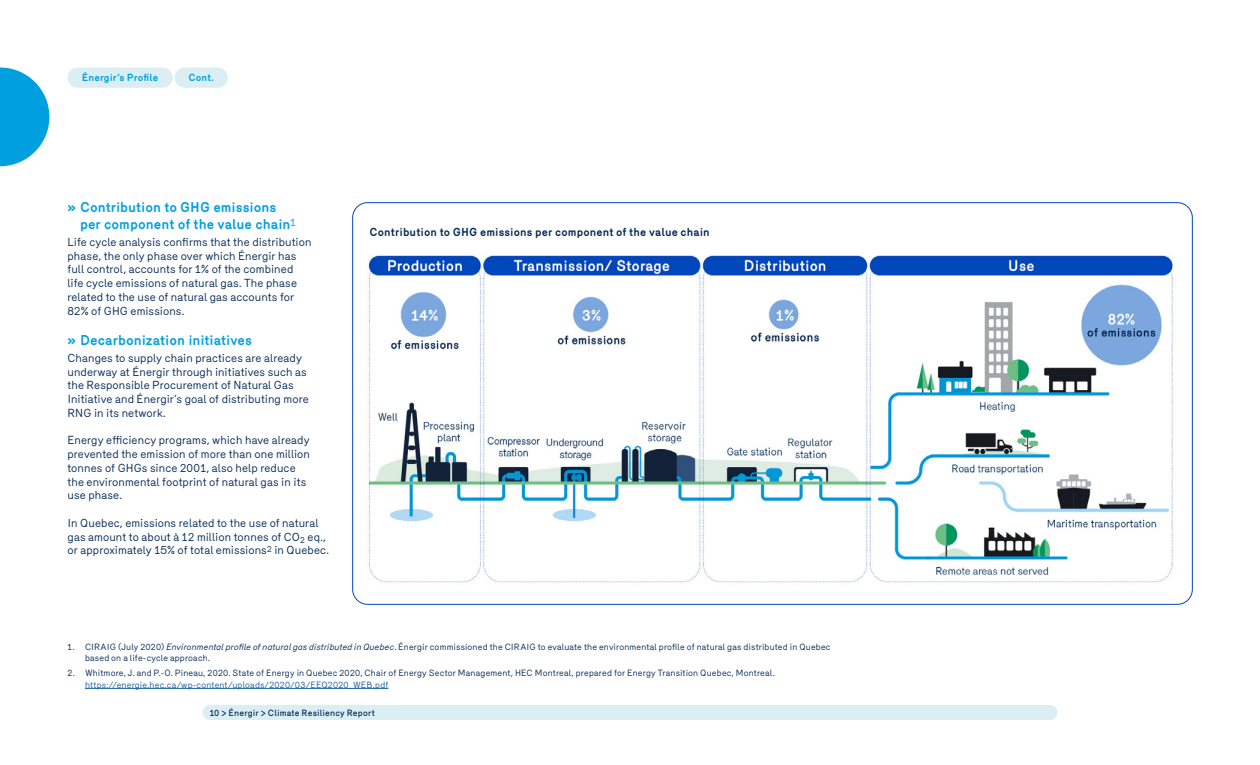
<style>
.page{position:relative;width:1260px;height:765px;background:#fff}
.page>*{position:absolute;margin:0;border:0;box-sizing:border-box;transform-origin:0 0}
.t1{font:700 13.75px/16.2px "Merkury";color:#009fdf}
.Texte{font:11.25px/13.8px "Merkury";letter-spacing:.01em;color:#002855}
.T3{font:700 11.25px "Merkury";letter-spacing:.01em;color:#002855}
.T3-2{font:700 10px "Merkury";letter-spacing:.015em;color:#009fdf}
.Note_bas_de_page{font:8.75px/11.2px "Merkury";letter-spacing:.02em;color:#002855}
.t2{font:500 8.75px "Merkury";letter-spacing:.015em;color:#002855}
.s1{font-style:italic}
.s2{color:#175d9e}
</style>
<div class="page">
<img style="left:365px;top:255px;width:810px;height:328px">
<div style="left:185px;top:67px;width:33px;height:21px;background:#daeef4"></div>
<div style="left:78px;top:67px;width:85px;height:21px;background:#daeef4"></div>
<svg style="left:0;top:68px;width:49px;height:98px"></svg>
<hr style="left:85px;top:688px;width:303px;height:1px;background:#175d9e">
<div style="left:210px;top:705px;width:840px;height:15px;background:#daeef4"></div>
<p class="T3-2" style="left:82px;top:70px;width:78px">Énergir’s Profile</p>
<p class="T3-2" style="left:188px;top:70px;width:27px">Cont.</p>
<p class="t1" style="left:80px;top:198px;width:217px;text-indent:-12px">» Contribution to GHG emissions per component of the value chain<sup>1</sup></p>
<p class="Texte" style="left:68px;top:234px;width:246px">Life cycle analysis confirms that the distribution phase, the only phase over which Énergir has full control, accounts for 1% of the combined life cycle emissions of natural gas. The phase related to the use of natural gas accounts for 82% of GHG emissions.</p>
<p class="t1" style="left:68px;top:331px;width:186px">» Decarbonization initiatives</p>
<p class="Texte" style="left:68px;top:350px;width:243px">Changes to supply chain practices are already underway at Énergir through initiatives such as the Responsible Procurement of Natural Gas Initiative and Énergir’s goal of distributing more RNG in its network.</p>
<p class="Texte" style="left:68px;top:432px;width:244px">Energy efficiency programs, which have already prevented the emission of more than one million tonnes of GHGs since 2001, also help reduce the environmental footprint of natural gas in its use phase.</p>
<p class="Texte" style="left:68px;top:515px;width:263px">In Quebec, emissions related to the use of natural gas amount to about à 12 million tonnes of CO<sub>2</sub> eq., or approximately 15% of total emissions<sup>2</sup> in Quebec.</p>
<p class="T3" style="left:370px;top:224px;width:342px">Contribution to GHG emissions per component of the value chain</p>
<p class="Note_bas_de_page" style="left:85px;top:640px;width:747px;text-indent:-18px">1. CIRAIG (July 2020) <span class="s1">Environmental profile of natural gas distributed in Quebec</span>. Énergir commissioned the CIRAIG to evaluate the environmental profile of natural gas distributed in Quebec based on a life-cycle approach.</p>
<p class="Note_bas_de_page" style="left:85px;top:667px;width:691px;text-indent:-18px">2. Whitmore, J. and P.-O. Pineau, 2020. State of Energy in Quebec 2020, Chair of Energy Sector Management, HEC Montreal, prepared for Energy Transition Quebec, Montreal. <span class="s2">https://energie.hec.ca/wp-content/uploads/2020/03/EEQ2020_WEB.pdf</span></p>
<p class="t2" style="left:210px;top:706px;width:167px">10 &gt; Énergir &gt; Climate Resiliency Report</p>
</div>
